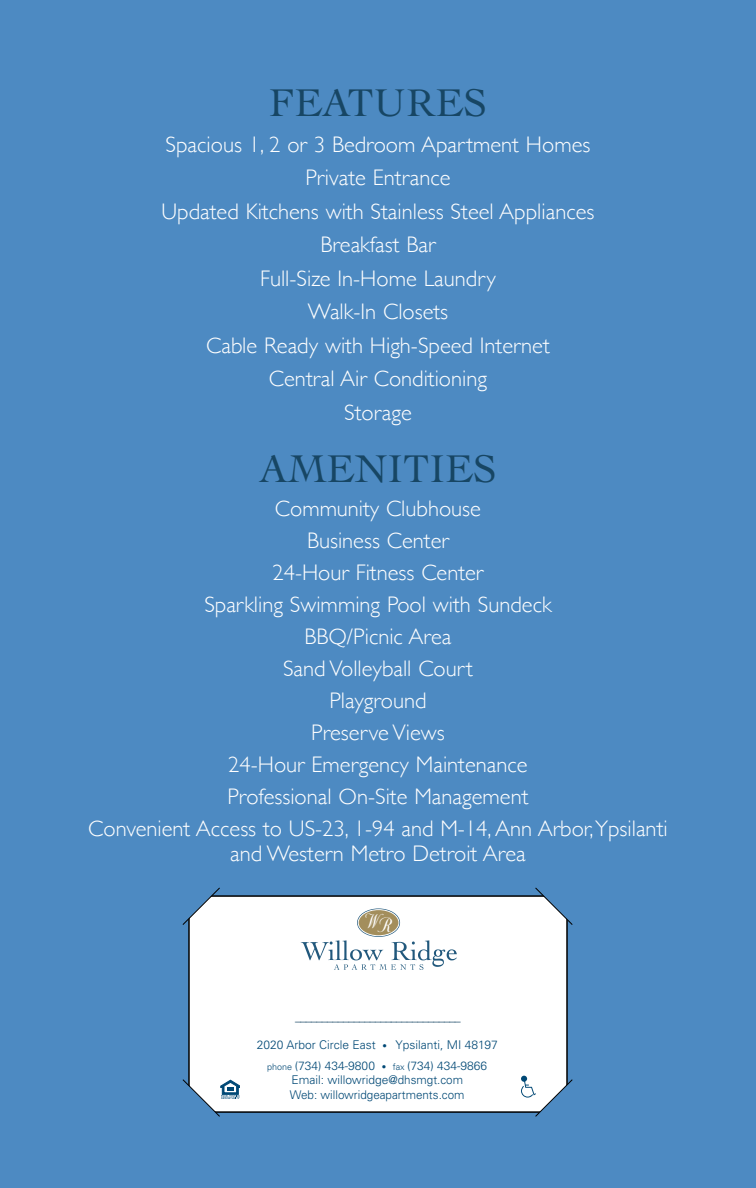
<style>
.page{position:relative;width:756px;height:1188px;background:#4d8ac2}
.page>*{position:absolute;margin:0;border:0;box-sizing:border-box;transform-origin:0 0}
.t1{font:40.5px "Cochin";color:#174664}
.t2{font:300 22.5px/32px "Gill Sans";color:#fff;text-align:center}
.t3{font:20.7px "Stuyvesant ICG Solid";color:#fff}
.t4{font:300 12px/21.3px "Univers";color:#004875;text-align:center}
.t5{font:300 11.25px "Univers";color:#174664;scale:1.05 1}
.s1{font-size:9px}
</style>
<div class="page">
<div style="left:189px;top:896px;width:378px;height:216px;background:#fff"></div>
<div style="left:188px;top:895px;width:380px;height:218px;border:2px solid #000"></div>
<svg style="left:182px;top:887px;width:38px;height:38px"></svg>
<svg style="left:535px;top:887px;width:38px;height:38px"></svg>
<svg style="left:356px;top:908px;width:45px;height:29px"></svg>
<div style="left:357px;top:908px;width:43px;height:29px;border:2px solid #21587c;border-radius:50%"></div>
<div style="left:358px;top:910px;width:41px;height:26px;background:#a38e5c;border-radius:50%"></div>
<div style="left:358px;top:909px;width:41px;height:27px;border:1px solid #fff;border-radius:50%"></div>
<svg style="left:301px;top:940px;width:156px;height:30px"></svg>
<svg style="left:182px;top:1079px;width:57px;height:38px"></svg>
<svg style="left:521px;top:1076px;width:52px;height:41px"></svg>
<h1 class="t1" style="left:269px;top:76px;width:220px">FEATURES</h1>
<p class="t2" style="left:162px;top:127px;width:434px;line-height:33.5px">Spacious 1, 2 or 3 Bedroom Apartment Homes<br>Private Entrance<br>Updated Kitchens with Stainless Steel Appliances<br>Breakfast Bar<br>Full-Size In-Home Laundry<br>Walk-In Closets<br>Cable Ready with High-Speed Internet<br>Central Air Conditioning<br>Storage</p>
<h1 class="t1" style="left:259px;top:441px;width:239px">AMENITIES</h1>
<p class="t2" style="left:88px;top:492px;width:581px">Community Clubhouse<br>Business Center<br>24-Hour Fitness Center<br>Sparkling Swimming Pool with Sundeck<br>BBQ/Picnic Area<br>Sand Volleyball Court<br>Playground<br>Preserve Views<br>24-Hour Emergency Maintenance<br>Professional On-Site Management<br>Convenient Access to US-23, 1-94 and M-14, Ann Arbor, Ypsilanti</p>
<p class="t2" style="left:230px;top:837px;width:297px">and Western Metro Detroit Area</p>
<p class="t3" style="left:360px;top:912px;width:32px">WR</p>
<p class="t5" style="left:295px;top:1010px;width:159px">_______________________________</p>
<p class="t4" style="left:257px;top:1034px;width:242px">2020 Arbor Circle East <span class="s1">•</span> Ypsilanti, MI 48197 <span class="s1">phone</span> (734) 434-9800 <span class="s1">• fax</span> (734) 434-9866</p>
<p class="t4" style="left:290px;top:1073px;width:176px;line-height:14.4px;text-align:left">Email: willowridge@dhsmgt.com<br>Web: willowridgeapartments.com</p>
</div>
